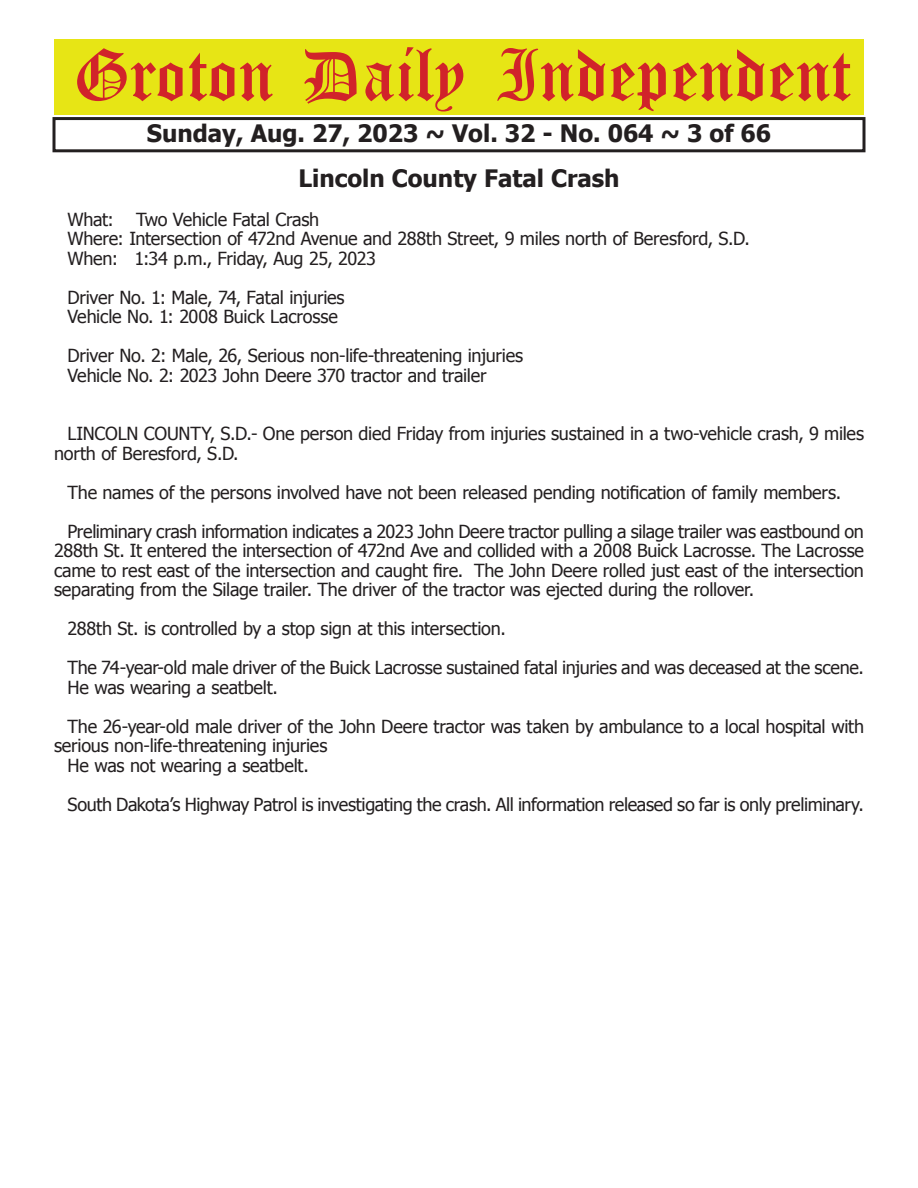
<style>
.page{position:relative;width:918px;height:1188px;background:#fff}
.page>*{position:absolute;margin:0;border:0;box-sizing:border-box;transform-origin:0 0}
.t1{font:54px "Old English Five";color:#d1232a}
.t2{font:700 24px "Tahoma";color:#231f20}
.t3{font:18px/19.5px "Tahoma";letter-spacing:-.015em;color:#231f20}
</style>
<div class="page">
<div style="left:52px;top:117px;width:814px;height:35px;border:3px solid #231f20"></div>
<div style="left:54px;top:40px;width:810px;height:75px;background:#e7e515"></div>
<h1 class="t1" style="left:73px;top:50px;width:779px">Groton Daily Independent</h1>
<h2 class="t2" style="left:147px;top:116px;width:626px">Sunday, Aug. 27, 2023 ~ Vol. 32 - No. 064 ~ 3 of 66</h2>
<h2 class="t2" style="left:298px;top:161px;width:323px">Lincoln County Fatal Crash</h2>
<p class="t3" style="left:68px;top:209px;width:684px">What: Two Vehicle Fatal Crash<br>Where: Intersection of 472nd Avenue and 288th Street, 9 miles north of Beresford, S.D.<br>When: 1:34 p.m., Friday, Aug 25, 2023</p>
<p class="t3" style="left:68px;top:287px;width:279px">Driver No. 1: Male, 74, Fatal injuries<br>Vehicle No. 1: 2008 Buick Lacrosse</p>
<p class="t3" style="left:68px;top:345px;width:457px">Driver No. 2: Male, 26, Serious non-life-threatening injuries<br>Vehicle No. 2: 2023 John Deere 370 tractor and trailer</p>
<p class="t3" style="left:54px;top:423px;width:812px;text-indent:14px">LINCOLN COUNTY, S.D.- One person died Friday from injuries sustained in a two-vehicle crash, 9 miles north of Beresford, S.D.</p>
<p class="t3" style="left:68px;top:472px;width:798px;line-height:39px">The names of the persons involved have not been released pending notification of family members.<br>Preliminary crash information indicates a 2023 John Deere tractor pulling a silage trailer was eastbound on</p>
<p class="t3" style="left:54px;top:540px;width:812px;text-align:justify">288th St. It entered the intersection of 472nd Ave and collided with a 2008 Buick Lacrosse. The Lacrosse came to rest east of the intersection and caught fire. The John Deere rolled just east of the intersection separating from the Silage trailer. The driver of the tractor was ejected during the rollover.</p>
<p class="t3" style="left:68px;top:608px;width:798px;line-height:39px">288th St. is controlled by a stop sign at this intersection.<br>The 74-year-old male driver of the Buick Lacrosse sustained fatal injuries and was deceased at the scene.</p>
<p class="t3" style="left:68px;top:667px;width:798px;line-height:39px">He was wearing a seatbelt.<br>The 26-year-old male driver of the John Deere tractor was taken by ambulance to a local hospital with</p>
<p class="t3" style="left:54px;top:735px;width:275px;text-align:center">serious non-life-threatening injuries<br>He was not wearing a seatbelt.</p>
<p class="t3" style="left:68px;top:794px;width:798px">South Dakota’s Highway Patrol is investigating the crash. All information released so far is only preliminary.</p>
</div>
